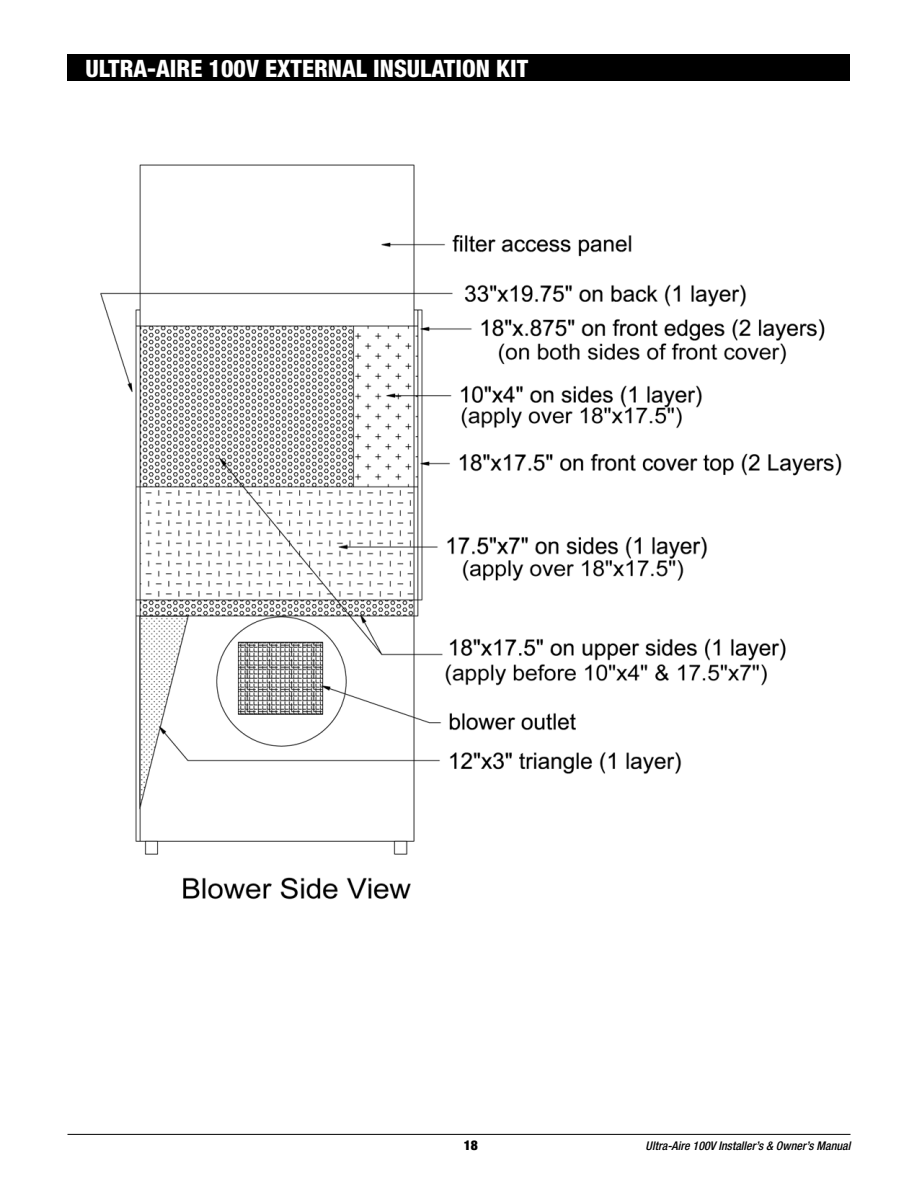
<style>
.page{position:relative;width:918px;height:1188px;background:#fff}
.page>*{position:absolute;margin:0;border:0;box-sizing:border-box;transform-origin:0 0}
.t1{font:800 condensed 24px "Helvetica Neue";color:#fff}
.t2{font:900 condensed 13.5px "Helvetica Neue";color:#000}
.t3{font:italic 500 condensed 12px "Helvetica Neue";color:#000}
</style>
<div class="page">
<div style="left:68px;top:54px;width:782px;height:27px;background:#000"></div>
<img style="left:100px;top:164px;width:742px;height:736px">
<hr style="left:68px;top:1134px;width:782px;height:1px;background:#000">
<h1 class="t1" style="left:86px;top:54px;width:444px">ULTRA-AIRE 100V EXTERNAL INSULATION KIT</h1>
<p class="t2" style="left:464px;top:1137px;width:16px">18</p>
<p class="t3" style="left:646px;top:1138px;width:206px">Ultra-Aire 100V Installer’s &amp; Owner’s Manual</p>
</div>
